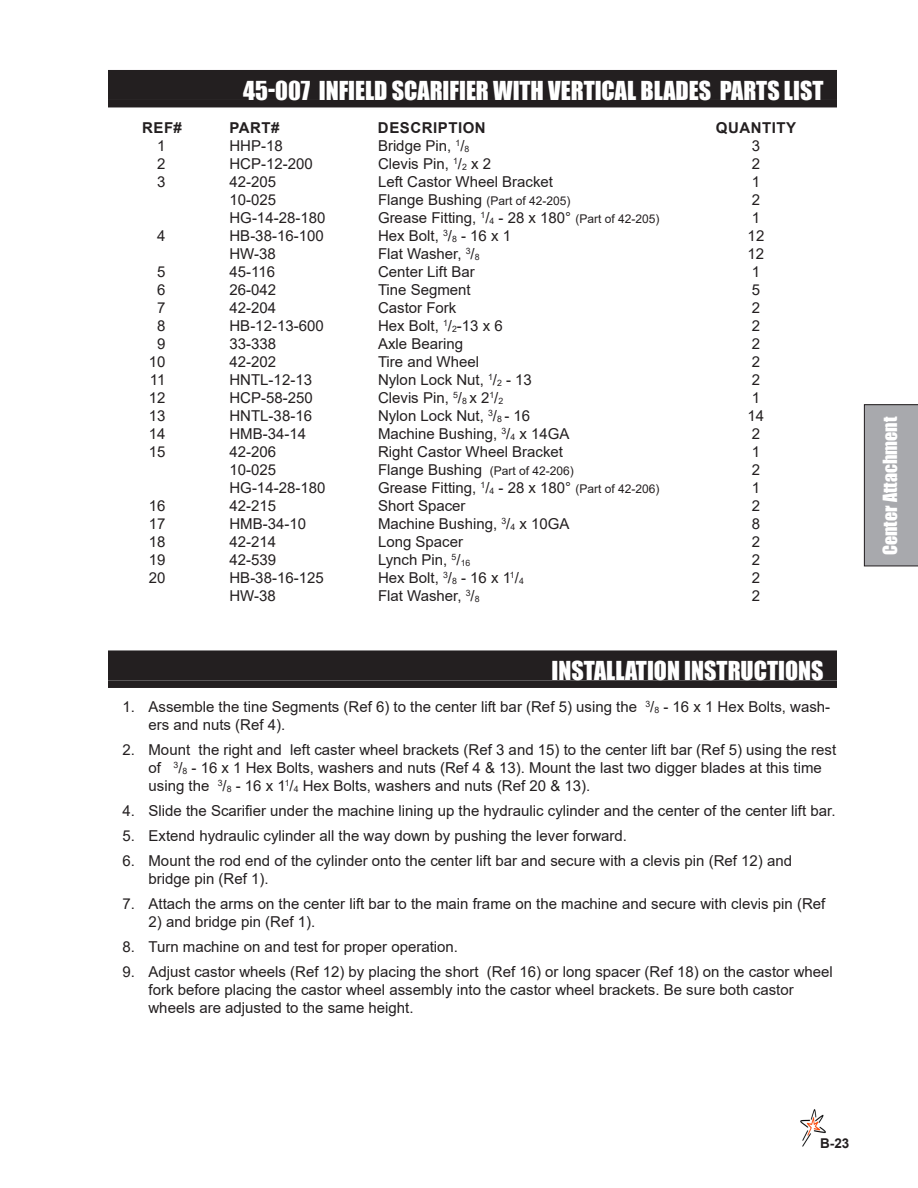
<style>
.page{position:relative;width:918px;height:1188px;background:#fff}
.page>*{position:absolute;margin:0;border:0;box-sizing:border-box;transform-origin:0 0}
.Header_Right{font:24px "Impact";color:#fff}
.t1{font:18px "Impact";color:#fff}
._1__2__3{font:15px/18px "Arial";color:#231f20}
.Parts_List{font:15px "Arial";color:#231f20}
.Header_Parts_List{font:700 15px "Arial";letter-spacing:.035em;color:#231f20}
.t2{font:700 13.5px "Arial";color:#231f20}
.Parts_List-2{font:12px "Arial";color:#231f20}
.s1{font-size:8.7px}
.s2{font-size:15px}
.s3{font-size:12px}
</style>
<div class="page">
<img style="left:800px;top:1109px;width:26px;height:38px">
<div style="left:818px;top:1137px;width:27px;height:8px;background:#fff"></div>
<div style="left:864px;top:404px;width:54px;height:162px;background:#a8a9ad"></div>
<div style="left:108px;top:70px;width:729px;height:30px;background:#231f20"></div>
<div style="left:108px;top:100px;width:729px;height:7px;background:#231f20"></div>
<div style="left:108px;top:650px;width:729px;height:30px;background:#231f20"></div>
<div style="left:108px;top:680px;width:729px;height:8px;background:#231f20"></div>
<p class="Header_Right" style="left:243px;top:72px;width:582px">45-007 INFIELD SCARIFIER WITH VERTICAL BLADES PARTS LIST</p>
<p class="Header_Parts_List" style="left:142px;top:117px;width:41px">REF#</p>
<p class="Header_Parts_List" style="left:229px;top:117px;width:51px">PART#</p>
<p class="Header_Parts_List" style="left:378px;top:117px;width:109px">DESCRIPTION</p>
<p class="Header_Parts_List" style="left:716px;top:117px;width:82px">QUANTITY</p>
<p class="Parts_List" style="left:157px;top:136px;width:10px">1</p>
<p class="Parts_List" style="left:230px;top:136px;width:55px">HHP-18</p>
<p class="Parts_List" style="left:378px;top:136px;width:93px">Bridge Pin, <sup>1</sup>/<span class="s1">8</span></p>
<p class="Parts_List" style="left:752px;top:136px;width:10px">3</p>
<p class="Parts_List" style="left:157px;top:154px;width:10px">2</p>
<p class="Parts_List" style="left:230px;top:154px;width:85px">HCP-12-200</p>
<p class="Parts_List" style="left:378px;top:154px;width:115px">Clevis Pin, <sup>1</sup>/<span class="s1">2</span> x 2</p>
<p class="Parts_List" style="left:752px;top:154px;width:10px">2</p>
<p class="Parts_List" style="left:157px;top:172px;width:10px">3</p>
<p class="Parts_List" style="left:230px;top:172px;width:48px">42-205</p>
<p class="Parts_List" style="left:378px;top:172px;width:177px">Left Castor Wheel Bracket</p>
<p class="Parts_List" style="left:752px;top:172px;width:10px">1</p>
<p class="Parts_List" style="left:230px;top:190px;width:48px">10-025</p>
<p class="Parts_List-2" style="left:378px;top:193px;width:194px"><span class="s2">Flange Bushing</span> (Part of 42-205)</p>
<p class="Parts_List" style="left:752px;top:190px;width:10px">2</p>
<p class="Parts_List" style="left:230px;top:208px;width:97px">HG-14-28-180</p>
<p class="Parts_List" style="left:378px;top:208px;width:283px">Grease Fitting, <sup>1</sup>/<span class="s1">4</span> - 28 x 180° <span class="s3">(Part of 42-205)</span></p>
<p class="Parts_List" style="left:752px;top:208px;width:10px">1</p>
<p class="Parts_List" style="left:157px;top:226px;width:10px">4</p>
<p class="Parts_List" style="left:230px;top:226px;width:96px">HB-38-16-100</p>
<p class="Parts_List" style="left:378px;top:226px;width:135px">Hex Bolt, <sup>3</sup>/<span class="s1">8</span> - 16 x 1</p>
<p class="Parts_List" style="left:748px;top:226px;width:18px">12</p>
<p class="Parts_List" style="left:230px;top:244px;width:48px">HW-38</p>
<p class="Parts_List" style="left:378px;top:244px;width:103px">Flat Washer, <sup>3</sup>/<span class="s1">8</span></p>
<p class="Parts_List" style="left:748px;top:244px;width:18px">12</p>
<p class="Parts_List" style="left:157px;top:262px;width:10px">5</p>
<p class="Parts_List" style="left:230px;top:262px;width:47px">45-116</p>
<p class="Parts_List" style="left:378px;top:262px;width:98px">Center Lift Bar</p>
<p class="Parts_List" style="left:752px;top:262px;width:10px">1</p>
<p class="Parts_List" style="left:157px;top:280px;width:10px">6</p>
<p class="Parts_List" style="left:230px;top:280px;width:48px">26-042</p>
<p class="Parts_List" style="left:378px;top:280px;width:94px">Tine Segment</p>
<p class="Parts_List" style="left:752px;top:280px;width:10px">5</p>
<p class="Parts_List" style="left:157px;top:298px;width:10px">7</p>
<p class="Parts_List" style="left:230px;top:298px;width:48px">42-204</p>
<p class="Parts_List" style="left:378px;top:298px;width:80px">Castor Fork</p>
<p class="Parts_List" style="left:752px;top:298px;width:10px">2</p>
<p class="Parts_List" style="left:157px;top:316px;width:10px">8</p>
<p class="Parts_List" style="left:230px;top:316px;width:96px">HB-12-13-600</p>
<p class="Parts_List" style="left:378px;top:316px;width:126px">Hex Bolt, <sup>1</sup>/<span class="s1">2</span>-13 x 6</p>
<p class="Parts_List" style="left:752px;top:316px;width:10px">2</p>
<p class="Parts_List" style="left:157px;top:334px;width:10px">9</p>
<p class="Parts_List" style="left:230px;top:334px;width:48px">33-338</p>
<p class="Parts_List" style="left:378px;top:334px;width:87px">Axle Bearing</p>
<p class="Parts_List" style="left:752px;top:334px;width:10px">2</p>
<p class="Parts_List" style="left:149px;top:352px;width:18px">10</p>
<p class="Parts_List" style="left:230px;top:352px;width:48px">42-202</p>
<p class="Parts_List" style="left:378px;top:352px;width:103px">Tire and Wheel</p>
<p class="Parts_List" style="left:752px;top:352px;width:10px">2</p>
<p class="Parts_List" style="left:150px;top:370px;width:17px">11</p>
<p class="Parts_List" style="left:230px;top:370px;width:84px">HNTL-12-13</p>
<p class="Parts_List" style="left:378px;top:370px;width:155px">Nylon Lock Nut, <sup>1</sup>/<span class="s1">2</span> - 13</p>
<p class="Parts_List" style="left:752px;top:370px;width:10px">2</p>
<p class="Parts_List" style="left:149px;top:388px;width:18px">12</p>
<p class="Parts_List" style="left:230px;top:388px;width:85px">HCP-58-250</p>
<p class="Parts_List" style="left:378px;top:388px;width:127px">Clevis Pin, <sup>5</sup>/<span class="s1">8</span> x 2<sup>1</sup>/<span class="s1">2</span></p>
<p class="Parts_List" style="left:752px;top:388px;width:10px">1</p>
<p class="Parts_List" style="left:149px;top:406px;width:18px">13</p>
<p class="Parts_List" style="left:230px;top:406px;width:84px">HNTL-38-16</p>
<p class="Parts_List" style="left:378px;top:406px;width:154px">Nylon Lock Nut, <sup>3</sup>/<span class="s1">8</span> - 16</p>
<p class="Parts_List" style="left:748px;top:406px;width:18px">14</p>
<p class="Parts_List" style="left:149px;top:424px;width:18px">14</p>
<p class="Parts_List" style="left:230px;top:424px;width:78px">HMB-34-14</p>
<p class="Parts_List" style="left:378px;top:424px;width:193px">Machine Bushing, <sup>3</sup>/<span class="s1">4</span> x 14GA</p>
<p class="Parts_List" style="left:752px;top:424px;width:10px">2</p>
<p class="Parts_List" style="left:149px;top:442px;width:18px">15</p>
<p class="Parts_List" style="left:230px;top:442px;width:48px">42-206</p>
<p class="Parts_List" style="left:378px;top:442px;width:187px">Right Castor Wheel Bracket</p>
<p class="Parts_List" style="left:752px;top:442px;width:10px">1</p>
<p class="Parts_List" style="left:230px;top:460px;width:48px">10-025</p>
<p class="Parts_List-2" style="left:378px;top:463px;width:197px"><span class="s2">Flange Bushing</span> (Part of 42-206)</p>
<p class="Parts_List" style="left:752px;top:460px;width:10px">2</p>
<p class="Parts_List" style="left:230px;top:478px;width:97px">HG-14-28-180</p>
<p class="Parts_List" style="left:378px;top:478px;width:283px">Grease Fitting, <sup>1</sup>/<span class="s1">4</span> - 28 x 180° <span class="s3">(Part of 42-206)</span></p>
<p class="Parts_List" style="left:752px;top:478px;width:10px">1</p>
<p class="Parts_List" style="left:149px;top:496px;width:18px">16</p>
<p class="Parts_List" style="left:230px;top:496px;width:48px">42-215</p>
<p class="Parts_List" style="left:378px;top:496px;width:89px">Short Spacer</p>
<p class="Parts_List" style="left:752px;top:496px;width:10px">2</p>
<p class="Parts_List" style="left:149px;top:514px;width:18px">17</p>
<p class="Parts_List" style="left:230px;top:514px;width:78px">HMB-34-10</p>
<p class="Parts_List" style="left:378px;top:514px;width:193px">Machine Bushing, <sup>3</sup>/<span class="s1">4</span> x 10GA</p>
<p class="Parts_List" style="left:752px;top:514px;width:10px">8</p>
<p class="Parts_List" style="left:149px;top:532px;width:18px">18</p>
<p class="Parts_List" style="left:230px;top:532px;width:48px">42-214</p>
<p class="Parts_List" style="left:378px;top:532px;width:87px">Long Spacer</p>
<p class="Parts_List" style="left:752px;top:532px;width:10px">2</p>
<p class="Parts_List" style="left:149px;top:550px;width:18px">19</p>
<p class="Parts_List" style="left:230px;top:550px;width:48px">42-539</p>
<p class="Parts_List" style="left:378px;top:550px;width:94px">Lynch Pin, <sup>5</sup>/<span class="s1">16</span></p>
<p class="Parts_List" style="left:752px;top:550px;width:10px">2</p>
<p class="Parts_List" style="left:149px;top:568px;width:18px">20</p>
<p class="Parts_List" style="left:230px;top:568px;width:96px">HB-38-16-125</p>
<p class="Parts_List" style="left:378px;top:568px;width:147px">Hex Bolt, <sup>3</sup>/<span class="s1">8</span> - 16 x 1<sup>1</sup>/<span class="s1">4</span></p>
<p class="Parts_List" style="left:752px;top:568px;width:10px">2</p>
<p class="Parts_List" style="left:230px;top:586px;width:48px">HW-38</p>
<p class="Parts_List" style="left:378px;top:586px;width:103px">Flat Washer, <sup>3</sup>/<span class="s1">8</span></p>
<p class="Parts_List" style="left:752px;top:586px;width:10px">2</p>
<p class="Header_Right" style="left:552px;top:652px;width:273px">INSTALLATION INSTRUCTIONS</p>
<p class="_1__2__3" style="left:148px;top:698px;width:683px;text-indent:-26px">1. Assemble the tine Segments (Ref 6) to the center lift bar (Ref 5) using the <sup>3</sup>/<span class="s1">8</span> - 16 x 1 Hex Bolts, wash&shy;ers and nuts (Ref 4).</p>
<p class="_1__2__3" style="left:148px;top:741px;width:689px;text-indent:-26px">2. Mount the right and left caster wheel brackets (Ref 3 and 15) to the center lift bar (Ref 5) using the rest of <sup>3</sup>/<span class="s1">8</span> - 16 x 1 Hex Bolts, washers and nuts (Ref 4 &amp; 13). Mount the last two digger blades at this time using the <sup>3</sup>/<span class="s1">8</span> - 16 x 1<sup>1</sup>/<span class="s1">4</span> Hex Bolts, washers and nuts (Ref 20 &amp; 13).</p>
<p class="_1__2__3" style="left:122px;top:802px;width:715px">4. Slide the Scarifier under the machine lining up the hydraulic cylinder and the center of the center lift bar.</p>
<p class="_1__2__3" style="left:122px;top:827px;width:503px">5. Extend hydraulic cylinder all the way down by pushing the lever forward.</p>
<p class="_1__2__3" style="left:148px;top:852px;width:645px;text-indent:-26px">6. Mount the rod end of the cylinder onto the center lift bar and secure with a clevis pin (Ref 12) and bridge pin (Ref 1).</p>
<p class="_1__2__3" style="left:122px;top:895px;width:704px">7. Attach the arms on the center lift bar to the main frame on the machine and secure with clevis pin (Ref</p>
<p class="_1__2__3" style="left:148px;top:913px;width:166px">2) and bridge pin (Ref 1).</p>
<p class="_1__2__3" style="left:122px;top:938px;width:334px">8. Turn machine on and test for proper operation.</p>
<p class="_1__2__3" style="left:148px;top:963px;width:686px;text-indent:-26px">9. Adjust castor wheels (Ref 12) by placing the short (Ref 16) or long spacer (Ref 18) on the castor wheel fork before placing the castor wheel assembly into the castor wheel brackets. Be sure both castor wheels are adjusted to the same height.</p>
<p class="t1" style="left:876px;top:555px;width:140px;rotate:-90deg">Center Attachment</p>
<p class="t2" style="left:820px;top:1133px;width:31px">B-23</p>
</div>
